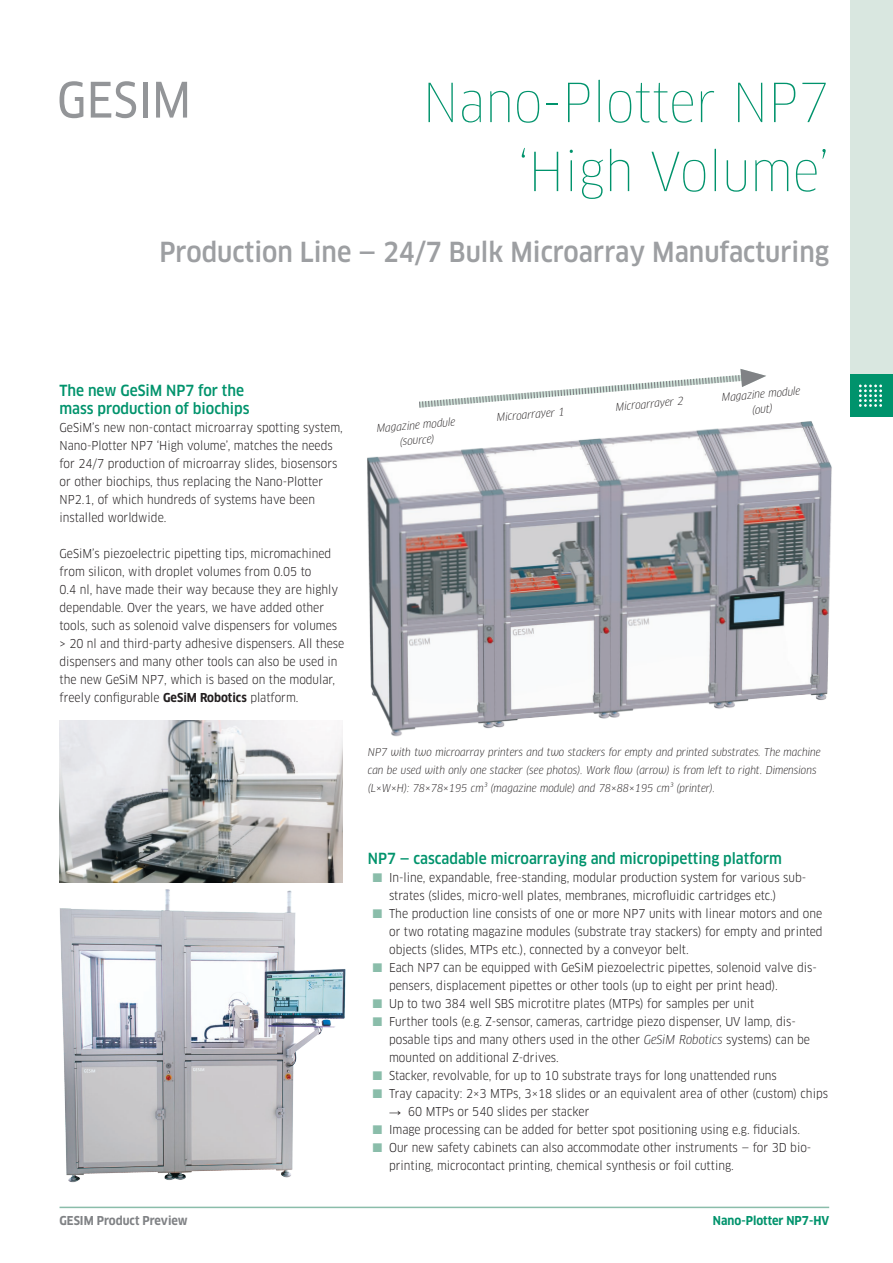
<style>
.page{position:relative;width:893px;height:1263px;background:#fff}
.page>*{position:absolute;margin:0;border:0;box-sizing:border-box;transform-origin:0 0}
.t1{font:100 52.5px/69px "Clan OT Narr";color:#00936c;text-align:right}
.t2{font:500 27px "Clan OT Narr";color:#9d9fa2}
.t3{font:500 15px/18px "Clan OT Narr";color:#00936c}
.t4{font:12px/18px "Clan OT Narr";color:#231f20}
.t5{font:700 12px "Clan OT Narr";color:#808285}
.t6{font:700 12px "Clan OT Narr";color:#00936c}
.t7{font:italic 10.5px/15px "Clan OT Narr";color:#231f20;text-align:center}
.s1{font-weight:700}
.s2{font-style:italic}
.s3{font-family:"Arial Narrow"}
</style>
<div class="page">
<hr style="left:60px;top:1206px;width:769px;height:2px;background:#8abdaa">
<div style="left:850px;top:0;width:43px;height:395px;background:#d9e7e0"></div>
<div style="left:850px;top:374px;width:43px;height:43px;background:#00936c"></div>
<svg style="left:859px;top:385px;width:23px;height:22px"></svg>
<svg style="left:60px;top:81px;width:23px;height:37px"></svg>
<svg style="left:91px;top:81px;width:45px;height:37px"></svg>
<hr style="left:143px;top:82px;width:4px;height:36px;background:#939598">
<svg style="left:156px;top:82px;width:31px;height:36px"></svg>
<img style="left:60px;top:889px;width:286px;height:294px">
<img style="left:367px;top:421px;width:465px;height:316px">
<svg style="left:419px;top:369px;width:347px;height:39px"></svg>
<img style="left:60px;top:720px;width:282px;height:162px">
<h1 class="t1" style="left:423px;top:68px;width:408px">Nano-Plotter NP7 ‘High Volume’</h1>
<h2 class="t2" style="left:159px;top:236px;width:671px">Production Line — 24/7 Bulk Microarray Manufacturing</h2>
<p class="t3" style="left:60px;top:382px;width:191px">The new GeSiM NP7 for the mass production of biochips</p>
<p class="t4" style="left:60px;top:419px;width:285px">GeSiM’s new non-contact microarray spotting system, Nano-Plotter NP7 ‘High volume’, matches the needs for 24/7 production of microarray slides, biosensors or other biochips, thus replacing the Nano-Plotter NP2.1, of which hundreds of systems have been installed worldwide.</p>
<p class="t4" style="left:60px;top:545px;width:286px">GeSiM’s piezoelectric pipetting tips, micromachined from silicon, with droplet volumes from 0.05 to<br>0.4 nl, have made their way because they are highly dependable. Over the years, we have added other tools, such as solenoid valve dispensers for volumes &gt; 20 nl and third-party adhesive dispensers. All these dispensers and many other tools can also be used in the new GeSiM NP7, which is based on the modular, freely configurable <span class="s1">GeSiM Robotics</span> platform.</p>
<p class="t7" style="left:376px;top:421px;width:80px;rotate:-5deg">Magazine module (source)</p>
<p class="t7" style="left:496px;top:410px;width:69px;rotate:-5deg">Microarrayer 1</p>
<p class="t7" style="left:615px;top:399px;width:69px;rotate:-5deg">Microarrayer 2</p>
<p class="t7" style="left:721px;top:390px;width:80px;rotate:-5deg">Magazine module (out)</p>
<p class="t7" style="left:368px;top:743px;width:454px;line-height:18px;text-align:left">NP7 with two microarray printers and two stackers for empty and printed substrates. The machine can be used with only one stacker (see photos). Work flow (arrow) is from left to right. Dimensions (L×W×H): 78×78×195 cm³ (magazine module) and 78×88×195 cm³ (printer).</p>
<p class="t3" style="left:368px;top:850px;width:416px">NP7 — cascadable microarraying and micropipetting platform</p>
<p class="t4" style="left:389px;top:869px;width:440px">In-line, expandable, free-standing, modular production system for various sub&shy;strates (slides, micro-well plates, membranes, microfluidic cartridges etc.)<br>The production line consists of one or more NP7 units with linear motors and one or two rotating magazine modules (substrate tray stackers) for empty and printed objects (slides, MTPs etc.), connected by a conveyor belt.<br>Each NP7 can be equipped with GeSiM piezoelectric pipettes, solenoid valve dis&shy;pensers, displacement pipettes or other tools (up to eight per print head).<br>Up to two 384 well SBS microtitre plates (MTPs) for samples per unit<br>Further tools (e.g. Z-sensor, cameras, cartridge piezo dispenser, UV lamp, dis&shy;posable tips and many others used in the other <span class="s2">GeSiM Robotics</span> systems) can be mounted on additional Z-drives.<br>Stacker, revolvable, for up to 10 substrate trays for long unattended runs<br>Tray capacity: 2<span class="s2">×</span>3 MTPs, 3<span class="s2">×</span>18 slides or an equivalent area of other (custom) chips</p>
<p class="t4" style="left:389px;top:1103px;width:424px"><span class="s3">→</span> 60 MTPs or 540 slides per stacker<br>Image processing can be added for better spot positioning using e.g. fiducials.<br>Our new safety cabinets can also accommodate other instruments — for 3D bio&shy;printing, microcontact printing, chemical synthesis or foil cutting.</p>
<p class="t5" style="left:60px;top:1213px;width:130px">GESIM Product Preview</p>
<p class="t6" style="left:713px;top:1213px;width:118px">Nano-Plotter NP7-HV</p>
</div>
